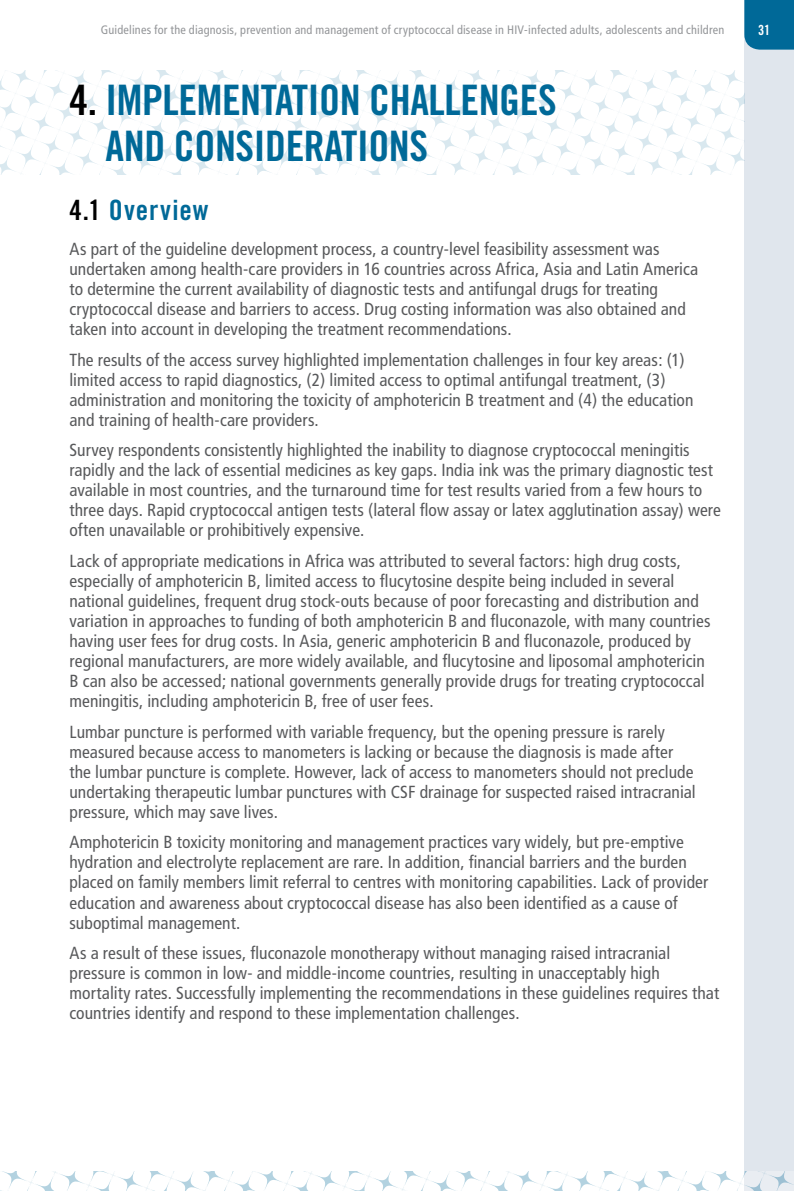
<style>
.page{position:relative;width:794px;height:1191px;background:#fff}
.page>*{position:absolute;margin:0;border:0;box-sizing:border-box;transform-origin:0 0}
.t1{font:42px/45.5px "Trade Gothic Bold Cond Twenty";letter-spacing:-.01em;color:#006998}
.t2{font:28px "Trade Gothic Bold Cond Twenty";letter-spacing:.035em;color:#006998}
.t3{font:condensed 17.5px/20.1px "Frutiger";letter-spacing:.005em;color:#58595b}
.t4{font:14px "Trade Gothic Bold Cond Twenty";color:#fff}
.t5{font:condensed 12.25px "Frutiger";letter-spacing:.015em;color:#939598}
.s1{color:#000}
</style>
<div class="page">
<div style="left:744px;top:0;width:50px;height:1191px;background:#e0e6ed"></div>
<div style="left:744px;top:0;width:50px;height:50px;background:#006998"></div>
<svg style="left:0;top:1171px;width:791px;height:20px"></svg>
<svg style="left:0;top:70px;width:744px;height:104px"></svg>
<p class="t5" style="left:101px;top:23px;width:625px">Guidelines for the diagnosis, prevention and management of cryptococcal disease in HIV-infected adults, adolescents and children</p>
<p class="t4" style="left:758px;top:22px;width:14px">31</p>
<h1 class="t1" style="left:105px;top:77px;width:453px;text-indent:-36px"><span class="s1">4.</span> IMPLEMENTATION CHALLENGES<br>AND CONSIDERATIONS</h1>
<h2 class="t2" style="left:69px;top:193px;width:140px"><span class="s1">4.1</span> Overview</h2>
<p class="t3" style="left:69px;top:239px;width:630px">As part of the guideline development process, a country-level feasibility assessment was undertaken among health-care providers in 16 countries across Africa, Asia and Latin America to determine the current availability of diagnostic tests and antifungal drugs for treating cryptococcal disease and barriers to access. Drug costing information was also obtained and taken into account in developing the treatment recommendations.</p>
<p class="t3" style="left:69px;top:349px;width:625px">The results of the access survey highlighted implementation challenges in four key areas: (1) limited access to rapid diagnostics, (2) limited access to optimal antifungal treatment, (3) administration and monitoring the toxicity of amphotericin B treatment and (4) the education and training of health-care providers.</p>
<p class="t3" style="left:69px;top:440px;width:653px">Survey respondents consistently highlighted the inability to diagnose cryptococcal meningitis rapidly and the lack of essential medicines as key gaps. India ink was the primary diagnostic test available in most countries, and the turnaround time for test results varied from a few hours to three days. Rapid cryptococcal antigen tests (lateral flow assay or latex agglutination assay) were often unavailable or prohibitively expensive.</p>
<p class="t3" style="left:69px;top:550px;width:642px">Lack of appropriate medications in Africa was attributed to several factors: high drug costs, especially of amphotericin B, limited access to flucytosine despite being included in several national guidelines, frequent drug stock-outs because of poor forecasting and distribution and variation in approaches to funding of both amphotericin B and fluconazole, with many countries having user fees for drug costs. In Asia, generic amphotericin B and fluconazole, produced by regional manufacturers, are more widely available, and flucytosine and liposomal amphotericin B can also be accessed; national governments generally provide drugs for treating cryptococcal meningitis, including amphotericin B, free of user fees.</p>
<p class="t3" style="left:69px;top:721px;width:628px">Lumbar puncture is performed with variable frequency, but the opening pressure is rarely measured because access to manometers is lacking or because the diagnosis is made after the lumbar puncture is complete. However, lack of access to manometers should not preclude undertaking therapeutic lumbar punctures with CSF drainage for suspected raised intracranial pressure, which may save lives.</p>
<p class="t3" style="left:69px;top:832px;width:640px">Amphotericin B toxicity monitoring and management practices vary widely, but pre-emptive hydration and electrolyte replacement are rare. In addition, financial barriers and the burden placed on family members limit referral to centres with monitoring capabilities. Lack of provider education and awareness about cryptococcal disease has also been identified as a cause of suboptimal management.</p>
<p class="t3" style="left:69px;top:942px;width:651px">As a result of these issues, fluconazole monotherapy without managing raised intracranial pressure is common in low- and middle-income countries, resulting in unacceptably high mortality rates. Successfully implementing the recommendations in these guidelines requires that countries identify and respond to these implementation challenges.</p>
</div>
